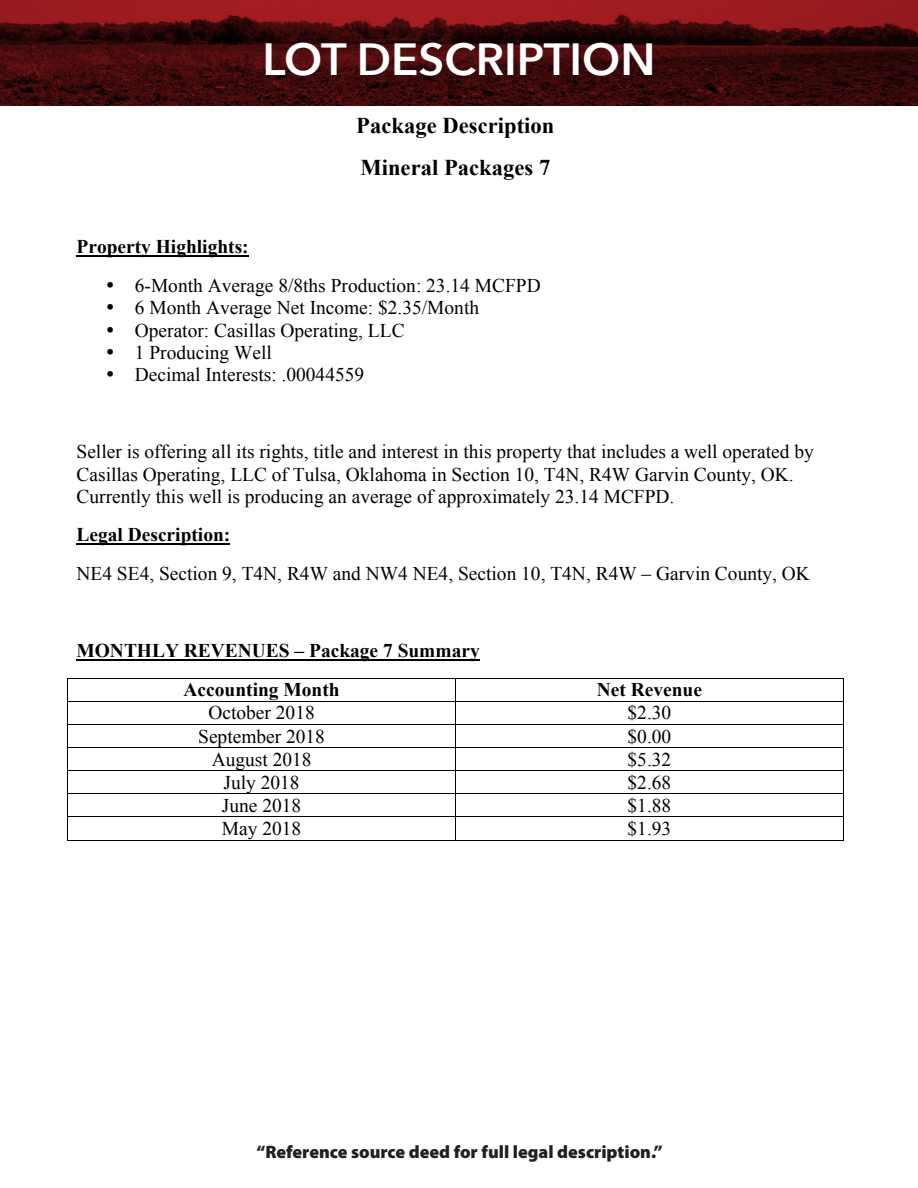
<style>
.page{position:relative;width:918px;height:1188px;background:#fff}
.page>*{position:absolute;margin:0;border:0;box-sizing:border-box;transform-origin:0 0}
.t1{font:600 45px "Avenir Next";color:#fff}
.t2{font:700 22.5px/42.3px "Times New Roman";color:#000}
.t3{font:19.5px/22.4px "Times New Roman";color:#000}
.t4{font:700 19.5px/39.3px "Times New Roman";color:#000}
.t5{font:900 18px "Myriad Pro";color:#231f20}
.s1{font-weight:700}
</style>
<div class="page">
<img style="left:0;top:0;width:918px;height:105px">
<hr style="left:77px;top:255px;width:172px;height:2px;background:#000">
<hr style="left:77px;top:543px;width:153px;height:2px;background:#000">
<hr style="left:77px;top:659px;width:403px;height:2px;background:#000">
<hr style="left:68px;top:678px;width:387px;height:1px;background:#000">
<hr style="left:456px;top:678px;width:387px;height:1px;background:#000">
<hr style="left:68px;top:701px;width:387px;height:1px;background:#000">
<hr style="left:456px;top:701px;width:387px;height:1px;background:#000">
<hr style="left:68px;top:724px;width:387px;height:1px;background:#000">
<hr style="left:456px;top:724px;width:387px;height:1px;background:#000">
<hr style="left:68px;top:747px;width:387px;height:1px;background:#000">
<hr style="left:456px;top:747px;width:387px;height:1px;background:#000">
<hr style="left:68px;top:770px;width:387px;height:1px;background:#000">
<hr style="left:456px;top:770px;width:387px;height:1px;background:#000">
<hr style="left:68px;top:794px;width:387px;height:1px;background:#000">
<hr style="left:456px;top:794px;width:387px;height:1px;background:#000">
<hr style="left:68px;top:817px;width:387px;height:1px;background:#000">
<hr style="left:456px;top:817px;width:387px;height:1px;background:#000">
<svg style="left:67px;top:678px;width:1px;height:163px"></svg>
<hr style="left:68px;top:840px;width:387px;height:1px;background:#000">
<svg style="left:455px;top:678px;width:1px;height:163px"></svg>
<hr style="left:456px;top:840px;width:387px;height:1px;background:#000">
<svg style="left:843px;top:678px;width:1px;height:163px"></svg>
<p class="t1" style="left:263px;top:21px;width:394px">LOT DESCRIPTION</p>
<p class="t2" style="left:356px;top:104px;width:200px">Package Description<br>Mineral Packages 7</p>
<p class="t4" style="left:77px;top:227px;width:174px">Property Highlights:</p>
<p class="t3" style="left:106px;top:274px;width:437px">• 6-Month Average 8/8ths Production: 23.14 MCFPD</p>
<p class="t3" style="left:106px;top:296px;width:375px">• 6 Month Average Net Income: $2.35/Month</p>
<p class="t3" style="left:106px;top:319px;width:300px">• Operator: Casillas Operating, LLC</p>
<p class="t3" style="left:106px;top:341px;width:168px">• 1 Producing Well</p>
<p class="t3" style="left:106px;top:363px;width:260px">• Decimal Interests: .00044559</p>
<p class="t3" style="left:77px;top:440px;width:739px">Seller is offering all its rights, title and interest in this property that includes a well operated by<br>Casillas Operating, LLC of Tulsa, Oklahoma in Section 10, T4N, R4W Garvin County, OK.<br>Currently this well is producing an average of approximately 23.14 MCFPD.</p>
<p class="t3" style="left:77px;top:515px;width:735px;line-height:38.4px"><span class="s1">Legal Description:<br></span>NE4 SE4, Section 9, T4N, R4W and NW4 NE4, Section 10, T4N, R4W – Garvin County, OK</p>
<p class="t4" style="left:184px;top:631px;width:298px;text-indent:-107px">MONTHLY REVENUES – Package 7 Summary<br>Accounting Month</p>
<p class="t4" style="left:597px;top:670px;width:107px">Net Revenue</p>
<p class="t3" style="left:208px;top:701px;width:108px">October 2018</p>
<p class="t3" style="left:628px;top:701px;width:45px">$2.30</p>
<p class="t3" style="left:198px;top:725px;width:128px">September 2018</p>
<p class="t3" style="left:628px;top:725px;width:45px">$0.00</p>
<p class="t3" style="left:212px;top:748px;width:101px">August 2018</p>
<p class="t3" style="left:628px;top:748px;width:45px">$5.32</p>
<p class="t3" style="left:224px;top:771px;width:78px">July 2018</p>
<p class="t3" style="left:628px;top:771px;width:45px">$2.68</p>
<p class="t3" style="left:222px;top:794px;width:81px">June 2018</p>
<p class="t3" style="left:628px;top:794px;width:45px">$1.88</p>
<p class="t3" style="left:222px;top:817px;width:81px">May 2018</p>
<p class="t3" style="left:628px;top:817px;width:45px">$1.93</p>
<p class="t5" style="left:256px;top:1140px;width:408px">“Reference source deed for full legal description.”</p>
</div>
